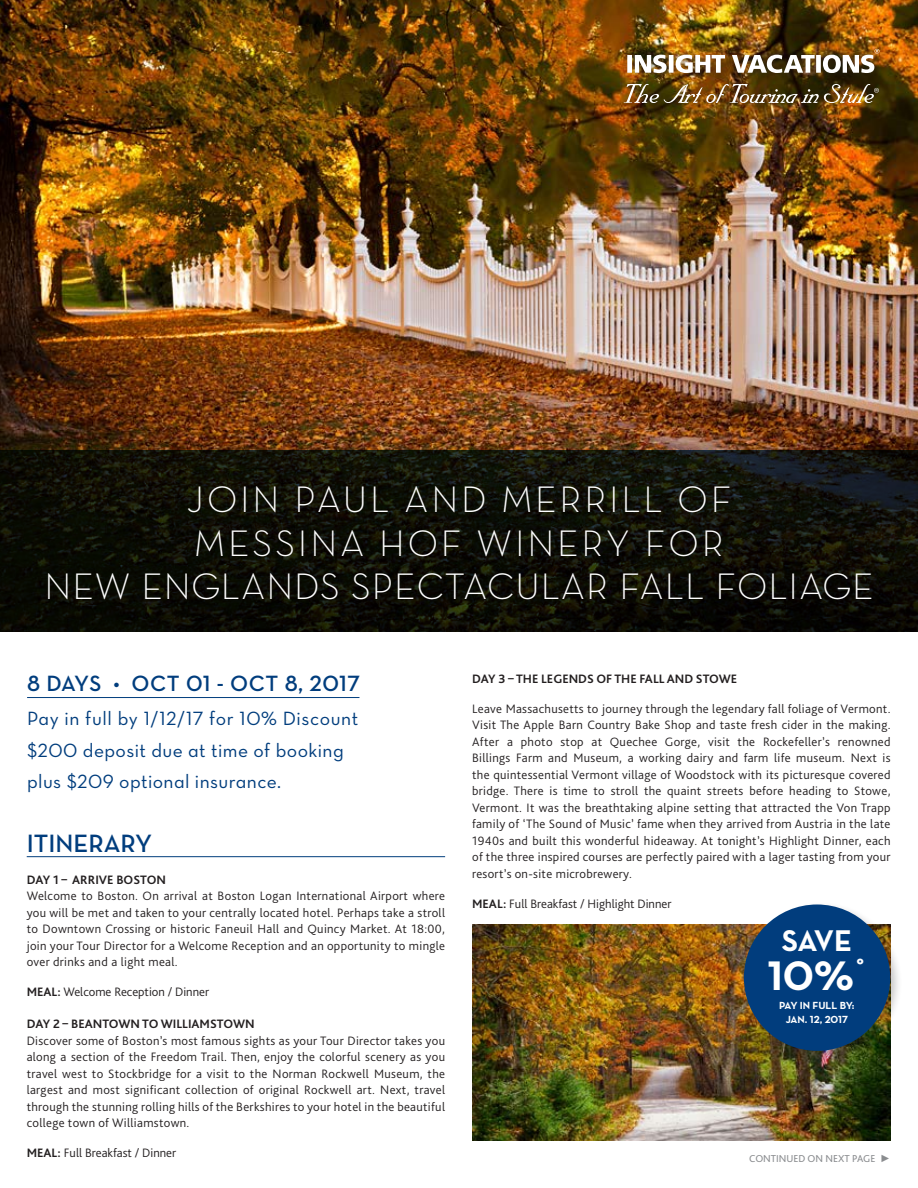
<style>
.page{position:relative;width:918px;height:1188px;background:#fff}
.page>*{position:absolute;margin:0;border:0;box-sizing:border-box;transform-origin:0 0}
.t1{font:700 42px "Neutraface Text";color:#fff}
.t2{font:37.5px "Neutraface Text Light Alt";letter-spacing:.075em;color:#fff}
.t3{font:37.5px "Neutraface Text Light Alt";letter-spacing:.04em;color:#fff}
.t4{font:700 30.45px "Neutraface Text";color:#fff}
.Section_Title{font:600 25.5px "Neutraface Text";color:#013d7d}
.t5{font:600 22.5px "Neutraface Text";letter-spacing:.02em;color:#013d7d}
.t6{font:19.5px "Neutraface Text Book Alt";letter-spacing:.02em;color:#013d7d}
.Body{font:300 12.75px/16.5px "Bliss Pro";letter-spacing:.025em;color:#231f20;text-align:justify}
.Body-2{font:300 12.75px "Bliss Pro";color:#231f20}
.Itinerary_Title{font:700 12.75px "Bliss Pro";color:#231f20}
.Body-3{font:700 12.75px "Bliss Pro";color:#231f20}
.t7{font:700 10.5px "Neutraface Text";color:#fff}
.Bullet_List{font:10.5px "Bliss Pro";color:#8a8c8f}
.s1{font-weight:700}
.s2{font-family:"Arial"}
</style>
<div class="page">
<img style="left:0;top:0;width:918px;height:451px">
<svg style="left:0;top:451px;width:918px;height:181px;background:#0e0f07"></svg>
<hr style="left:27px;top:856px;width:418px;height:1px;background:#013d7d">
<hr style="left:27px;top:697px;width:332px;height:1px;background:#013d7d">
<div style="left:619px;top:41px;width:268px;height:69px;background:#231f20;opacity:.5"></div>
<img style="left:627px;top:49px;width:252px;height:24px">
<img style="left:624px;top:84px;width:255px;height:18px">
<img style="left:472px;top:924px;width:419px;height:216px">
<div style="left:740px;top:901px;width:163px;height:163px;background:#231f20;opacity:.25"></div>
<div style="left:744px;top:904px;width:146px;height:147px;background:#013d7d;border-radius:50%"></div>
<p class="t2" style="left:186px;top:476px;width:547px">JOIN PAUL AND MERRILL OF</p>
<p class="t2" style="left:194px;top:519px;width:531px">MESSINA HOF WINERY FOR</p>
<p class="t3" style="left:44px;top:563px;width:831px">NEW ENGLANDS SPECTACULAR FALL FOLIAGE</p>
<p class="t5" style="left:27px;top:669px;width:334px">8 DAYS • OCT 01 - OCT 8, 2017</p>
<p class="t6" style="left:27px;top:706px;width:333px">Pay in full by 1/12/17 for 10% Discount</p>
<p class="t6" style="left:27px;top:738px;width:318px">$200 deposit due at time of booking</p>
<p class="t6" style="left:27px;top:769px;width:255px">plus $209 optional insurance.</p>
<p class="Section_Title" style="left:27px;top:828px;width:127px">ITINERARY</p>
<p class="Itinerary_Title" style="left:27px;top:871px;width:141px">DAY 1 – ARRIVE BOSTON</p>
<p class="Body" style="left:27px;top:887px;width:420px">Welcome to Boston. On arrival at Boston Logan International Airport where you will be met and taken to your centrally located hotel. Perhaps take a stroll to Downtown Crossing or historic Faneuil Hall and Quincy Market. At 18:00, join your Tour Director for a Welcome Reception and an opportunity to mingle over drinks and a light meal.</p>
<p class="Body-2" style="left:27px;top:984px;width:184px"><span class="s1">MEAL:</span> Welcome Reception / Dinner</p>
<p class="Itinerary_Title" style="left:27px;top:1016px;width:230px">DAY 2 – BEANTOWN TO WILLIAMSTOWN</p>
<p class="Body" style="left:27px;top:1032px;width:420px">Discover some of Boston’s most famous sights as your Tour Director takes you along a section of the Freedom Trail. Then, enjoy the colorful scenery as you travel west to Stockbridge for a visit to the Norman Rockwell Museum, the largest and most significant collection of original Rockwell art. Next, travel through the stunning rolling hills of the Berkshires to your hotel in the beautiful college town of Williamstown.</p>
<p class="Body-2" style="left:27px;top:1145px;width:151px"><span class="s1">MEAL:</span> Full Breakfast / Dinner</p>
<p class="Body-3" style="left:472px;top:671px;width:267px">DAY 3 – THE LEGENDS OF THE FALL AND STOWE</p>
<p class="Body" style="left:472px;top:700px;width:420px">Leave Massachusetts to journey through the legendary fall foliage of Vermont.<br>Visit The Apple Barn Country Bake Shop and taste fresh cider in the making.<br>After a photo stop at Quechee Gorge, visit the Rockefeller’s renowned Billings Farm and Museum, a working dairy and farm life museum. Next is the quintessential Vermont village of Woodstock with its picturesque covered bridge. There is time to stroll the quaint streets before heading to Stowe, Vermont. It was the breathtaking alpine setting that attracted the Von Trapp family of ‘The Sound of Music’ fame when they arrived from Austria in the late 1940s and built this wonderful hideaway. At tonight’s Highlight Dinner, each of the three inspired courses are perfectly paired with a lager tasting from your resort’s on-site microbrewery.</p>
<p class="Body-2" style="left:472px;top:896px;width:201px"><span class="s1">MEAL:</span> Full Breakfast / Highlight Dinner</p>
<p class="t4" style="left:782px;top:921px;width:72px">SAVE</p>
<p class="t1" style="left:768px;top:949px;width:100px">10%<sup>˚</sup></p>
<p class="t7" style="left:779px;top:999px;width:77px">PAY IN FULL BY:</p>
<p class="t7" style="left:786px;top:1012px;width:64px">JAN. 12, 2017</p>
<p class="Bullet_List" style="left:749px;top:1152px;width:143px">CONTINUED ON NEXT PAGE <span class="s2">►</span></p>
</div>
